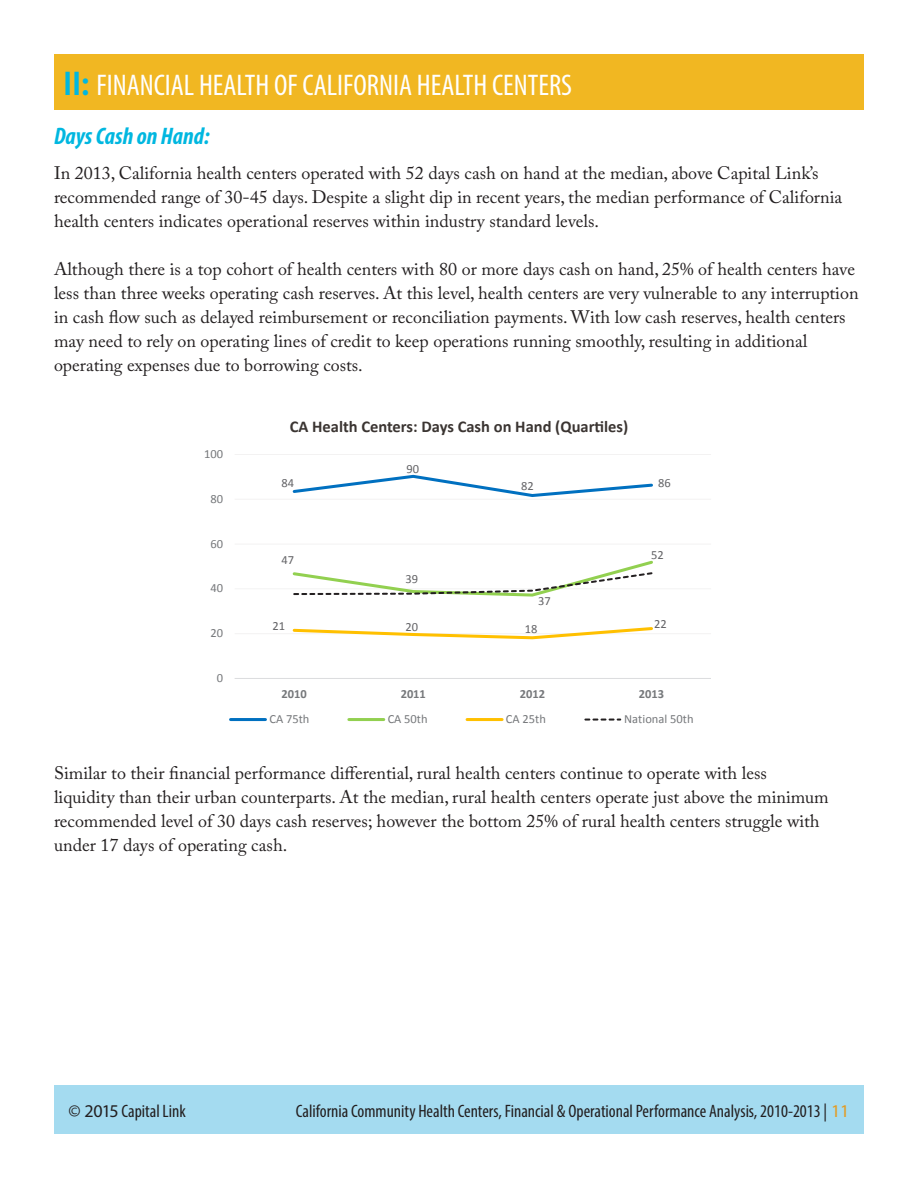
<style>
.page{position:relative;width:918px;height:1188px;background:#fff}
.page>*{position:absolute;margin:0;border:0;box-sizing:border-box;transform-origin:0 0}
.t1{font:condensed 30px "Myriad Pro";color:#fff}
.Subsection_header_gr{font:italic 700 condensed 24px "Myriad Pro";color:#00b7e0}
.Introduction_Paragra{font:18px/24px "Adobe Caslon Pro";color:#231f20}
.t2{font:condensed 18px "Myriad Pro";color:#231f20}
.t3{font:700 16.5px "Calibri";color:#3b3532}
.t4{font:12.45px "Calibri";color:#76787b}
.t5{font:12.45px "Calibri";color:#636366}
.t6{font:700 12.45px "Calibri";color:#76787b}
.s1{font-weight:600;font-stretch:normal;font-size:34.5px;color:#00b7e0}
.s2{font-stretch:normal}
.s3{font-stretch:normal;color:#e49a20}
</style>
<div class="page">
<div style="left:54px;top:1086px;width:810px;height:48px;background:#a4dbf0"></div>
<div style="left:54px;top:54px;width:810px;height:56px;background:#f1b722"></div>
<hr style="left:235px;top:633px;width:476px;height:1px;background:#f5f4f4">
<hr style="left:235px;top:589px;width:476px;height:1px;background:#fbfbfb">
<hr style="left:235px;top:544px;width:476px;height:1px;background:#f7f7f7">
<hr style="left:235px;top:499px;width:476px;height:1px;background:#f6f5f5">
<hr style="left:235px;top:454px;width:476px;height:1px;background:#f3f2f2">
<hr style="left:235px;top:678px;width:476px;height:1px;background:#dcdddf">
<svg style="left:292px;top:474px;width:361px;height:23px"></svg>
<svg style="left:292px;top:627px;width:361px;height:13px"></svg>
<svg style="left:292px;top:560px;width:361px;height:37px"></svg>
<hr style="left:231px;top:718px;width:34px;height:3px;background:#0070c0">
<hr style="left:349px;top:718px;width:35px;height:3px;background:#92d050">
<hr style="left:467px;top:718px;width:35px;height:3px;background:#ffc000">
<svg style="left:585px;top:719px;width:35px;height:2px"></svg>
<p class="t1" style="left:63px;top:67px;width:511px"><span class="s1">II:</span> FINANCIAL HEALTH OF CALIFORNIA HEALTH CENTERS</p>
<p class="Subsection_header_gr" style="left:54px;top:121px;width:157px">Days Cash on Hand:</p>
<p class="Introduction_Paragra" style="left:54px;top:160px;width:790px">In 2013, California health centers operated with 52 days cash on hand at the median, above Capital Link’s recommended range of 30-45 days. Despite a slight dip in recent years, the median performance of California health centers indicates operational reserves within industry standard levels.</p>
<p class="Introduction_Paragra" style="left:54px;top:256px;width:806px">Although there is a top cohort of health centers with 80 or more days cash on hand, 25% of health centers have less than three weeks operating cash reserves. At this level, health centers are very vulnerable to any interruption in cash flow such as delayed reimbursement or reconciliation payments. With low cash reserves, health centers may need to rely on operating lines of credit to keep operations running smoothly, resulting in additional operating expenses due to borrowing costs.</p>
<p class="t4" style="left:204px;top:446px;width:20px">100</p>
<p class="t4" style="left:210px;top:491px;width:14px">80</p>
<p class="t4" style="left:210px;top:536px;width:14px">60</p>
<p class="t4" style="left:210px;top:580px;width:14px">40</p>
<p class="t4" style="left:210px;top:625px;width:14px">20</p>
<p class="t4" style="left:217px;top:670px;width:8px">0</p>
<p class="t3" style="left:290px;top:416px;width:340px">CA Health Centers: Days Cash on Hand (Quartiles)</p>
<p class="t5" style="left:281px;top:475px;width:14px">84</p>
<p class="t5" style="left:281px;top:552px;width:14px">47</p>
<p class="t5" style="left:406px;top:461px;width:14px">90</p>
<p class="t5" style="left:406px;top:571px;width:14px">39</p>
<p class="t5" style="left:521px;top:478px;width:14px">82</p>
<p class="t5" style="left:658px;top:475px;width:14px">86</p>
<p class="t5" style="left:538px;top:593px;width:14px">37</p>
<p class="t5" style="left:651px;top:547px;width:14px">52</p>
<p class="t5" style="left:272px;top:618px;width:14px">21</p>
<p class="t5" style="left:406px;top:619px;width:14px">20</p>
<p class="t5" style="left:525px;top:621px;width:14px">18</p>
<p class="t5" style="left:654px;top:616px;width:14px">22</p>
<p class="t6" style="left:282px;top:686px;width:27px">2010</p>
<p class="t6" style="left:401px;top:686px;width:27px">2011</p>
<p class="t6" style="left:520px;top:686px;width:27px">2012</p>
<p class="t6" style="left:639px;top:686px;width:27px">2013</p>
<p class="t4" style="left:269px;top:711px;width:42px">CA 75th</p>
<p class="t4" style="left:388px;top:711px;width:42px">CA 50th</p>
<p class="t4" style="left:506px;top:711px;width:42px">CA 25th</p>
<p class="t4" style="left:624px;top:711px;width:71px">National 50th</p>
<p class="Introduction_Paragra" style="left:54px;top:760px;width:776px">Similar to their financial performance differential, rural health centers continue to operate with less liquidity than their urban counterparts. At the median, rural health centers operate just above the minimum recommended level of 30 days cash reserves; however the bottom 25% of rural health centers struggle with under 17 days of operating cash.</p>
<p class="t2" style="left:69px;top:1100px;width:119px"><span class="s2">© 2015</span> Capital Link</p>
<p class="t2" style="left:296px;top:1100px;width:555px">California Community Health Centers, Financial &amp; Operational Performance Analysis, 2010-2013 | <span class="s3">11</span></p>
</div>
